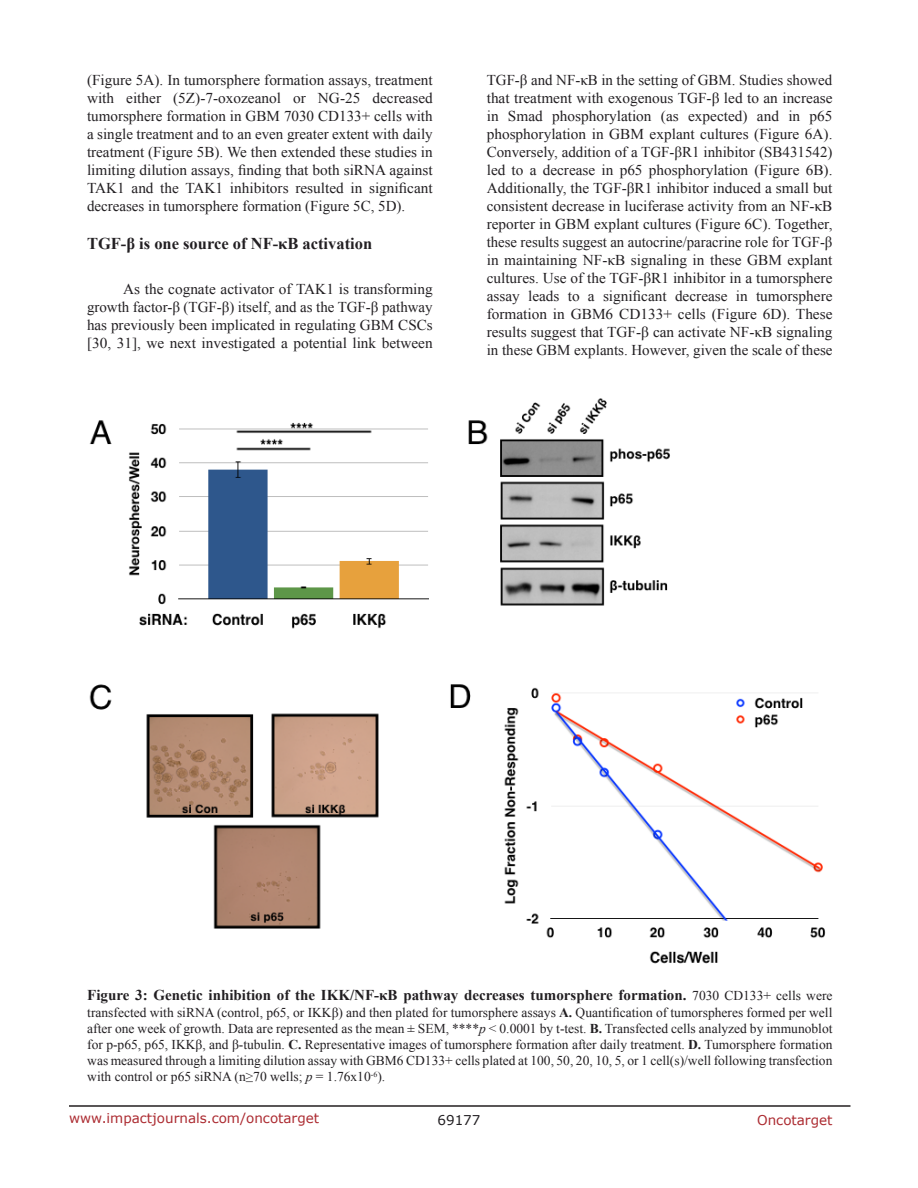
<style>
.page{position:relative;width:918px;height:1188px;background:#fff}
.page>*{position:absolute;margin:0;border:0;box-sizing:border-box;transform-origin:0 0}
.SubHeading{font:700 16.5px "Times New Roman";color:#221f22}
.BodyText{font:15px/18px "Times New Roman";color:#221f22;text-align:justify}
.FigureText{font:700 15px "Times New Roman";color:#221f22}
.FigureText-2{font:13.5px/16.2px "Times New Roman";color:#221f22;text-align:justify}
.t1{font:13.5px "Verdana";color:#ac2b31}
.t2{font:13.5px "Verdana";color:#221f22}
.s1{font-weight:400;font-size:13.5px}
.s2{font-weight:700}
.s3{font-style:italic}
</style>
<div class="page">
<hr style="left:69px;top:1105px;width:781px;height:2px;background:#231f20">
<img style="left:89px;top:398px;width:737px;height:566px">
<p class="BodyText" style="left:87px;top:71px;width:347px">(Figure 5A). In tumorsphere formation assays, treatment with either (5Z)-7-oxozeanol or NG-25 decreased tumorsphere formation in GBM 7030 CD133+ cells with a single treatment and to an even greater extent with daily treatment (Figure 5B). We then extended these studies in limiting dilution assays, finding that both siRNA against TAK1 and the TAK1 inhibitors resulted in significant decreases in tumorsphere formation (Figure 5C, 5D).</p>
<p class="SubHeading" style="left:87px;top:232px;width:287px">TGF-β is one source of NF-κB activation</p>
<p class="BodyText" style="left:87px;top:280px;width:347px;text-indent:36px">As the cognate activator of TAK1 is transforming growth factor-β (TGF-β) itself, and as the TGF-β pathway has previously been implicated in regulating GBM CSCs [30, 31], we next investigated a potential link between</p>
<p class="BodyText" style="left:487px;top:71px;width:347px">TGF-β and NF-κB in the setting of GBM. Studies showed that treatment with exogenous TGF-β led to an increase in Smad phosphorylation (as expected) and in p65 phosphorylation in GBM explant cultures (Figure 6A).<br>Conversely, addition of a TGF-βR1 inhibitor (SB431542) led to a decrease in p65 phosphorylation (Figure 6B).<br>Additionally, the TGF-βR1 inhibitor induced a small but consistent decrease in luciferase activity from an NF-κB reporter in GBM explant cultures (Figure 6C). Together, these results suggest an autocrine/paracrine role for TGF-β in maintaining NF-κB signaling in these GBM explant cultures. Use of the TGF-βR1 inhibitor in a tumorsphere assay leads to a significant decrease in tumorsphere formation in GBM6 CD133+ cells (Figure 6D). These results suggest that TGF-β can activate NF-κB signaling in these GBM explants. However, given the scale of these</p>
<p class="FigureText" style="left:87px;top:985px;width:747px">Figure 3: Genetic inhibition of the IKK/NF-κB pathway decreases tumorsphere formation. <span class="s1">7030 CD133+ cells were</span></p>
<p class="FigureText-2" style="left:87px;top:1004px;width:747px">transfected with siRNA (control, p65, or IKKβ) and then plated for tumorsphere assays <span class="s2">A.</span> Quantification of tumorspheres formed per well after one week of growth. Data are represented as the mean ± SEM, ****<span class="s3">p</span> &lt; 0.0001 by t-test. <span class="s2">B.</span> Transfected cells analyzed by immunoblot for p-p65, p65, IKKβ, and β-tubulin. <span class="s2">C.</span> Representative images of tumorsphere formation after daily treatment. <span class="s2">D.</span> Tumorsphere formation was measured through a limiting dilution assay with GBM6 CD133+ cells plated at 100, 50, 20, 10, 5, or 1 cell(s)/well following transfection with control or p65 siRNA (n≥70 wells; <span class="s3">p</span> = 1.76x10<sup>-6</sup>).</p>
<p class="t1" style="left:69px;top:1109px;width:252px">www.impactjournals.com/oncotarget</p>
<p class="t2" style="left:438px;top:1111px;width:44px">69177</p>
<p class="t1" style="left:757px;top:1111px;width:77px">Oncotarget</p>
</div>
